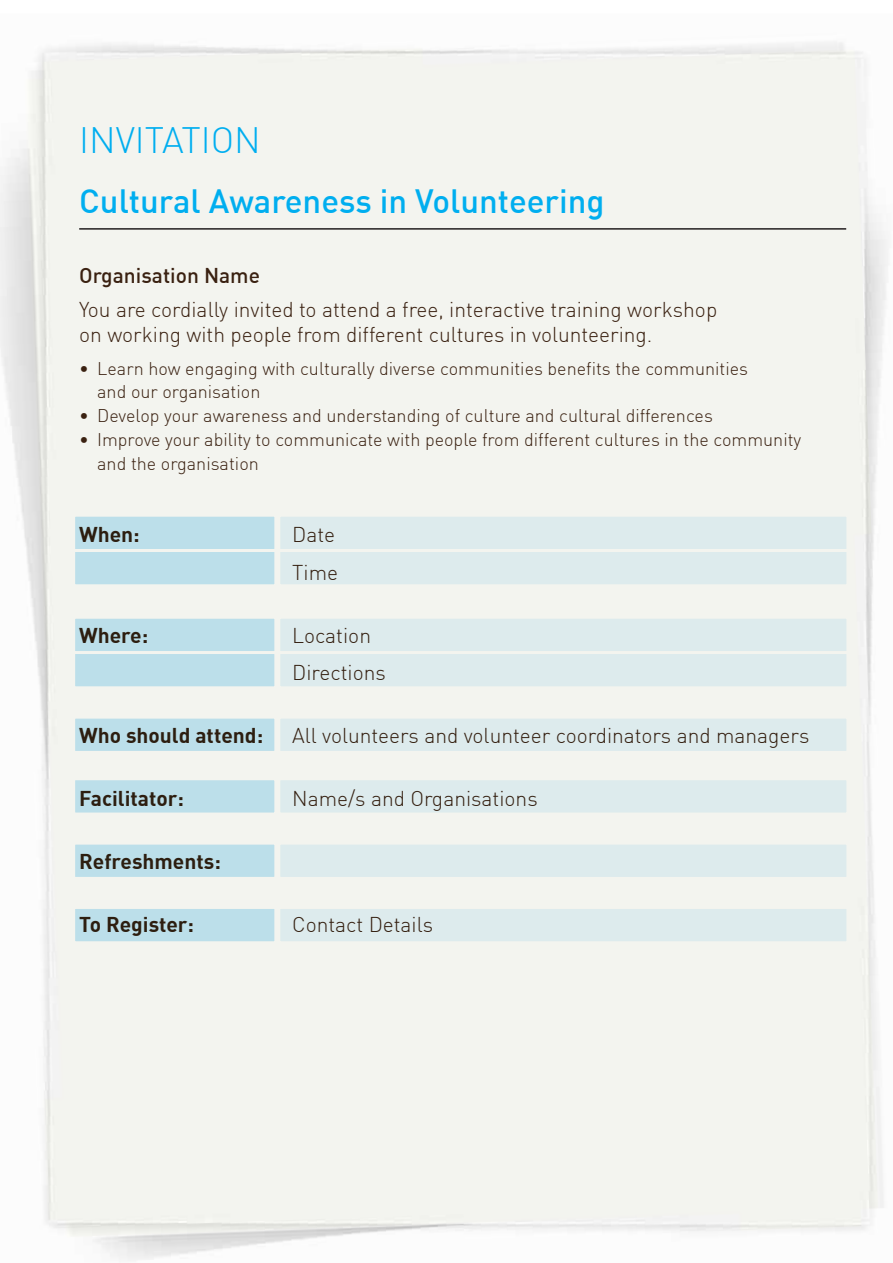
<style>
.page{position:relative;width:893px;height:1263px;background:#fff}
.page>*{position:absolute;margin:0;border:0;box-sizing:border-box;transform-origin:0 0}
.t1{font:300 36px "DIN";color:#00aeef}
.t2{font:500 33px "DIN";color:#00aeef}
.t3{font:300 21px/37.5px "DIN";color:#3a2111}
.t4{font:700 21px "DIN";color:#3a2111}
.t5{font:500 21px "DIN";color:#3a2111}
.t6{font:300 18px/24px "DIN";color:#3a2111}
</style>
<div class="page">
<hr style="left:79px;top:228px;width:767px;height:2px;background:#231f20">
<div style="left:277px;top:514px;width:572px;height:38px;background:#ddebed;border:3px solid #fff"></div>
<div style="left:277px;top:616px;width:572px;height:38px;background:#ddebed;border:3px solid #fff"></div>
<div style="left:277px;top:549px;width:572px;height:38px;background:#ddebed;border:3px solid #fff"></div>
<div style="left:277px;top:651px;width:572px;height:38px;background:#ddebed;border:3px solid #fff"></div>
<div style="left:72px;top:514px;width:205px;height:38px;background:#bcdfea;border:3px solid #fff"></div>
<div style="left:72px;top:616px;width:205px;height:38px;background:#bcdfea;border:3px solid #fff"></div>
<div style="left:277px;top:716px;width:572px;height:38px;background:#ddebed;border:3px solid #fff"></div>
<div style="left:277px;top:777px;width:572px;height:38px;background:#ddebed;border:3px solid #fff"></div>
<div style="left:277px;top:842px;width:572px;height:38px;background:#ddebed;border:3px solid #fff"></div>
<div style="left:277px;top:906px;width:572px;height:38px;background:#ddebed;border:3px solid #fff"></div>
<div style="left:72px;top:716px;width:205px;height:38px;background:#bcdfea;border:3px solid #fff"></div>
<div style="left:72px;top:777px;width:205px;height:38px;background:#bcdfea;border:3px solid #fff"></div>
<div style="left:72px;top:842px;width:205px;height:38px;background:#bcdfea;border:3px solid #fff"></div>
<div style="left:72px;top:906px;width:205px;height:38px;background:#bcdfea;border:3px solid #fff"></div>
<div style="left:72px;top:549px;width:205px;height:38px;background:#bcdfea;border:3px solid #fff"></div>
<div style="left:72px;top:651px;width:205px;height:38px;background:#bcdfea;border:3px solid #fff"></div>
<h1 class="t1" style="left:79px;top:118px;width:183px">INVITATION</h1>
<h2 class="t2" style="left:79px;top:180px;width:527px">Cultural Awareness in Volunteering</h2>
<p class="t5" style="left:79px;top:262px;width:182px">Organisation Name</p>
<p class="t3" style="left:79px;top:296px;width:640px;line-height:25.2px">You are cordially invited to attend a free, interactive training workshop on working with people from different cultures in volunteering.</p>
<p class="t6" style="left:97px;top:356px;width:652px;text-indent:-18px">• Learn how engaging with culturally diverse communities benefits the communities and our organisation</p>
<p class="t6" style="left:79px;top:404px;width:635px">• Develop your awareness and understanding of culture and cultural differences</p>
<p class="t6" style="left:97px;top:428px;width:706px;text-indent:-18px">• Improve your ability to communicate with people from different cultures in the community and the organisation</p>
<p class="t4" style="left:79px;top:521px;width:62px">When:</p>
<p class="t3" style="left:292px;top:515px;width:47px">Date<br>Time</p>
<p class="t4" style="left:79px;top:621px;width:70px">Where:</p>
<p class="t3" style="left:292px;top:616px;width:95px">Location<br>Directions</p>
<p class="t4" style="left:79px;top:722px;width:185px">Who should attend:</p>
<p class="t3" style="left:292px;top:717px;width:519px">All volunteers and volunteer coordinators and managers</p>
<p class="t4" style="left:79px;top:785px;width:106px">Facilitator:</p>
<p class="t3" style="left:292px;top:780px;width:247px">Name/s and Organisations</p>
<p class="t4" style="left:79px;top:848px;width:143px">Refreshments:</p>
<p class="t4" style="left:79px;top:911px;width:116px">To Register:</p>
<p class="t3" style="left:292px;top:906px;width:142px">Contact Details</p>
</div>
